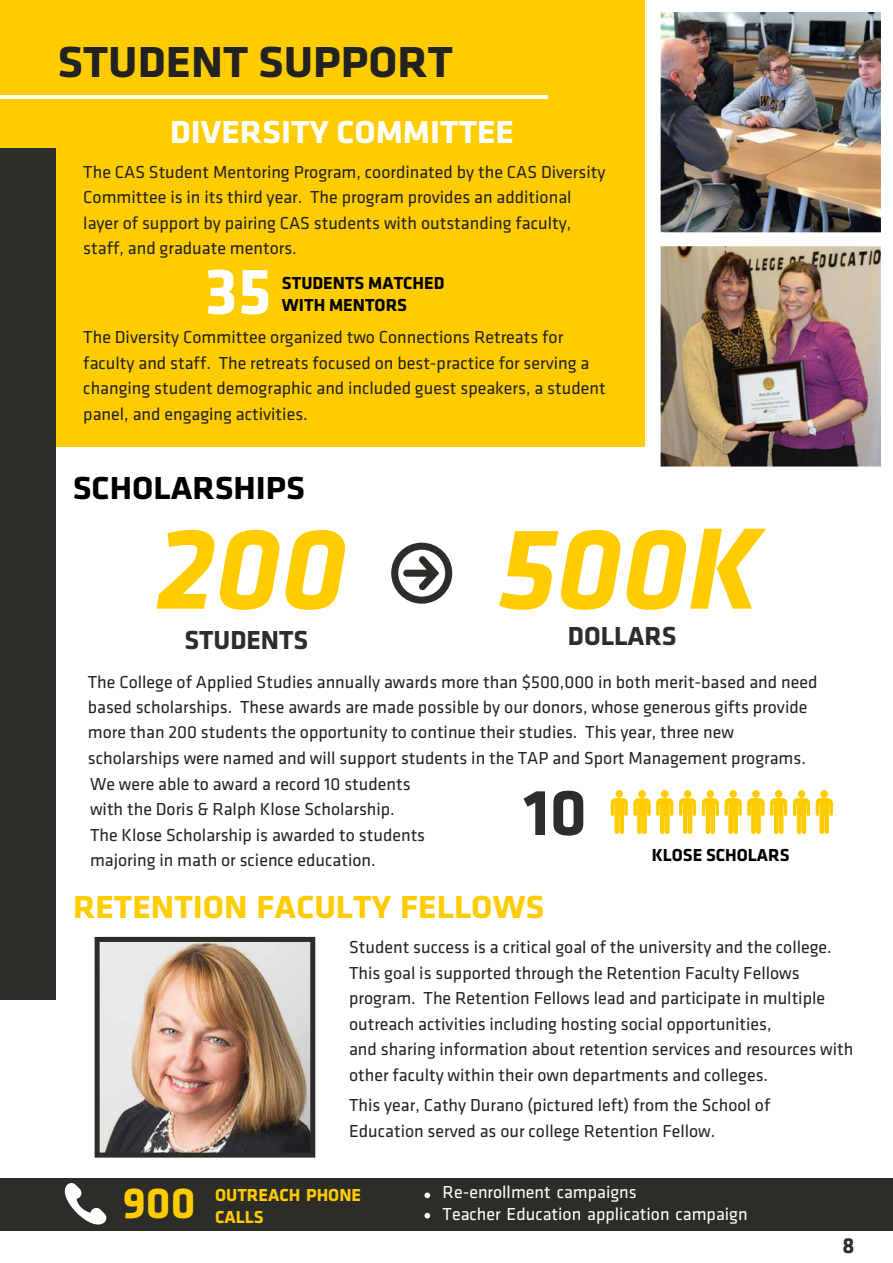
<style>
.page{position:relative;width:893px;height:1263px;background:#fff}
.page>*{position:absolute;margin:0;border:0;box-sizing:border-box;transform-origin:0 0}
.t1{font:italic 700 120px "Klavika";color:#fc0}
.t2{font:700 67.5px "Klavika";color:#2c2c29}
.t3{font:700 67.5px "Klavika";color:#fff}
.t4{font:700 45px "Klavika";color:#222;scale:1.05 1}
.t5{font:700 45px "Klavika";color:#fc0}
.t6{font:700 33px "Klavika";color:#fc0;scale:1.05 1}
.t7{font:700 33px "Klavika";color:#fff;scale:1.05 1}
.t8{font:700 33px "Klavika";color:#000;scale:1.05 1}
.t9{font:700 27px "Klavika";color:#2c2c29}
.t10{font:700 22.5px "Klavika";color:#2c2c29}
.t11{font:18px/25.5px "Klavika";color:#222}
.t12{font:18px "Klavika";color:#fff}
.t13{font:700 18px/21.6px "Klavika";color:#000}
.t14{font:700 18px/21.3px "Klavika";color:#fc0}
</style>
<div class="page">
<div style="left:0;top:0;width:645px;height:447px;background:#fc0"></div>
<hr style="left:0;top:96px;width:548px;height:3px;background:#fff">
<img style="left:95px;top:937px;width:220px;height:220px">
<img style="left:660px;top:246px;width:221px;height:221px">
<img style="left:660px;top:12px;width:221px;height:221px">
<div style="left:0;top:149px;width:55px;height:851px;background:#2c2c29"></div>
<svg style="left:611px;top:790px;width:17px;height:44px"></svg>
<div style="left:616px;top:790px;width:7px;height:8px;background:#fc0;border-radius:50%"></div>
<svg style="left:634px;top:798px;width:16px;height:36px"></svg>
<div style="left:638px;top:790px;width:8px;height:8px;background:#fc0;border-radius:50%"></div>
<svg style="left:656px;top:790px;width:17px;height:44px"></svg>
<div style="left:661px;top:790px;width:7px;height:8px;background:#fc0;border-radius:50%"></div>
<svg style="left:679px;top:790px;width:17px;height:44px"></svg>
<div style="left:684px;top:790px;width:7px;height:8px;background:#fc0;border-radius:50%"></div>
<svg style="left:702px;top:790px;width:17px;height:44px"></svg>
<div style="left:707px;top:790px;width:7px;height:8px;background:#fc0;border-radius:50%"></div>
<svg style="left:725px;top:790px;width:39px;height:44px"></svg>
<div style="left:752px;top:790px;width:8px;height:8px;background:#fc0;border-radius:50%"></div>
<svg style="left:770px;top:790px;width:17px;height:44px"></svg>
<div style="left:775px;top:790px;width:7px;height:8px;background:#fc0;border-radius:50%"></div>
<svg style="left:793px;top:790px;width:17px;height:44px"></svg>
<div style="left:798px;top:790px;width:7px;height:8px;background:#fc0;border-radius:50%"></div>
<svg style="left:816px;top:790px;width:17px;height:44px"></svg>
<div style="left:821px;top:790px;width:7px;height:8px;background:#fc0;border-radius:50%"></div>
<div style="left:0;top:1178px;width:893px;height:53px;background:#2c2c29"></div>
<svg style="left:424px;top:1192px;width:6px;height:6px"></svg>
<svg style="left:424px;top:1213px;width:6px;height:5px"></svg>
<svg style="left:64px;top:1183px;width:43px;height:42px"></svg>
<svg style="left:391px;top:543px;width:61px;height:61px"></svg>
<h3 class="t4" style="left:57px;top:29px;width:378px">STUDENT SUPPORT</h3>
<h3 class="t7" style="left:170px;top:109px;width:329px">DIVERSITY COMMITTEE</h3>
<p class="t11" style="left:83px;top:158px;width:524px">The CAS Student Mentoring Program, coordinated by the CAS Diversity Committee is in its third year. The program provides an additional layer of support by pairing CAS students with outstanding faculty, staff, and graduate mentors.</p>
<h2 class="t3" style="left:205px;top:243px;width:68px">35</h2>
<p class="t13" style="left:282px;top:271px;width:164px">STUDENTS MATCHED<br>WITH MENTORS</p>
<p class="t11" style="left:83px;top:324px;width:524px">The Diversity Committee organized two Connections Retreats for faculty and staff. The retreats focused on best-practice for serving a changing student demographic and included guest speakers, a student panel, and engaging activities.</p>
<h3 class="t8" style="left:73px;top:464px;width:223px">SCHOLARSHIPS</h3>
<h1 class="t1" style="left:156px;top:483px;width:192px">200</h1>
<h1 class="t1" style="left:498px;top:483px;width:264px">500K</h1>
<h3 class="t9" style="left:185px;top:620px;width:125px">STUDENTS</h3>
<h3 class="t9" style="left:568px;top:617px;width:110px">DOLLARS</h3>
<p class="t11" style="left:88px;top:668px;width:731px">The College of Applied Studies annually awards more than $500,000 in both merit-based and need based scholarships. These awards are made possible by our donors, whose generous gifts provide more than 200 students the opportunity to continue their studies. This year, three new scholarships were named and will support students in the TAP and Sport Management programs.<br>We were able to award a record 10 students<br>with the Doris &amp; Ralph Klose Scholarship.<br>The Klose Scholarship is awarded to students<br>majoring in math or science education.</p>
<h2 class="t2" style="left:523px;top:764px;width:65px">10</h2>
<p class="t13" style="left:652px;top:843px;width:139px">KLOSE SCHOLARS</p>
<h3 class="t6" style="left:73px;top:883px;width:450px">RETENTION FACULTY FELLOWS</h3>
<h3 class="t5" style="left:123px;top:1171px;width:74px">900</h3>
<p class="t11" style="left:349px;top:934px;width:506px">Student success is a critical goal of the university and the college.<br>This goal is supported through the Retention Faculty Fellows program. The Retention Fellows lead and participate in multiple outreach activities including hosting social opportunities,<br>and sharing information about retention services and resources with other faculty within their own departments and colleges.</p>
<p class="t11" style="left:349px;top:1092px;width:423px">This year, Cathy Durano (pictured left) from the School of<br>Education served as our college Retention Fellow.</p>
<p class="t14" style="left:215px;top:1184px;width:148px">OUTREACH PHONE<br>CALLS</p>
<p class="t12" style="left:443px;top:1181px;width:196px">Re-enrollment campaigns</p>
<p class="t12" style="left:443px;top:1203px;width:307px">Teacher Education application campaign</p>
<p class="t10" style="left:842px;top:1229px;width:14px">8</p>
</div>
